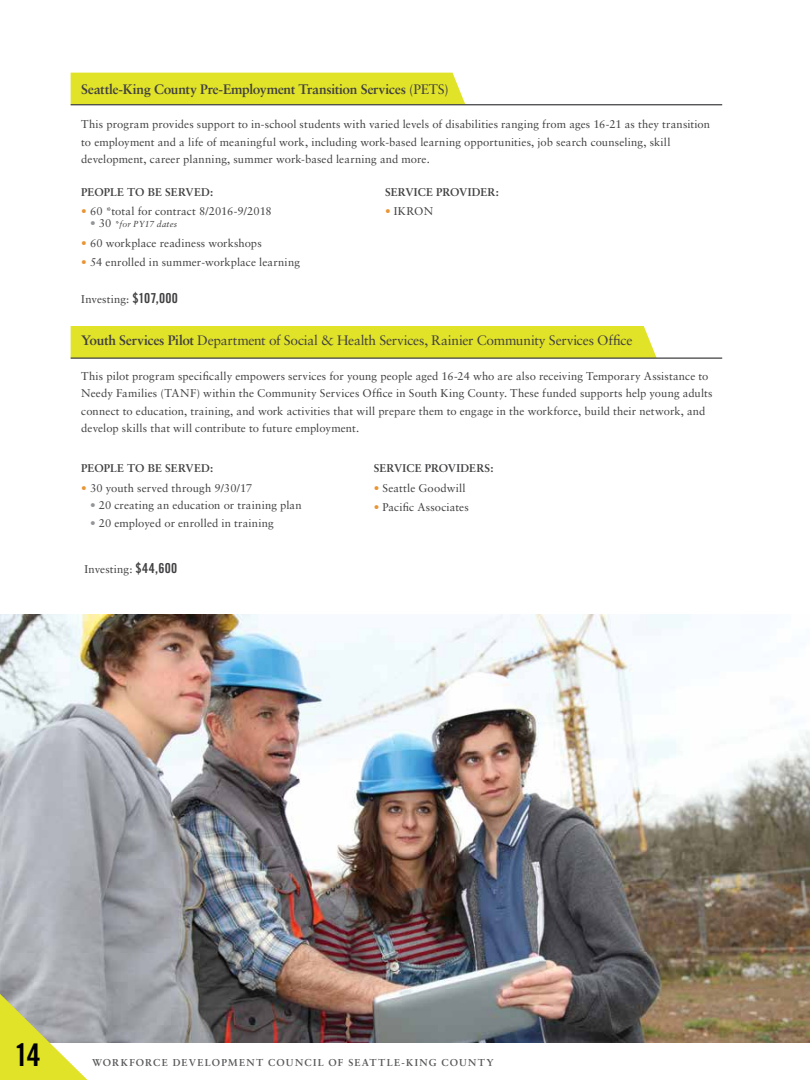
<style>
.page{position:relative;width:810px;height:1080px;background:#fff}
.page>*{position:absolute;margin:0;border:0;box-sizing:border-box;transform-origin:0 0}
.t1{font:31.25px "Trade Gothic Bold Cond Twenty";color:#000}
.t2{font:13.75px "Sabon";letter-spacing:-.015em;color:#414042}
.t3{font:700 13.75px "Sabon";letter-spacing:-.02em;color:#414042}
.t4{font:11.25px/17.5px "Sabon";letter-spacing:.01em;color:#414042}
.t5{font:700 11.25px "Sabon";letter-spacing:.005em;color:#414042}
.t6{font:700 10px "Sabon";letter-spacing:.12em;color:#58595b}
.t7{font:italic 8.75px "Sabon";letter-spacing:.025em;color:#414042}
.s1{font-weight:400}
.s2{color:#ea9535}
.s3{font-style:normal;font-size:11.25px;color:#939598}
.s4{font-style:normal;font-size:11.25px}
.s5{font-family:"Trade Gothic Bold Cond Twenty";font-size:13.75px}
.s6{font-weight:700}
.s7{color:#939598}
</style>
<div class="page">
<div style="left:71px;top:73px;width:394px;height:31px;background:#e1e328"></div>
<div style="left:71px;top:326px;width:586px;height:32px;background:#e1e328"></div>
<hr style="left:71px;top:104px;width:651px;height:1px;background:#414042">
<hr style="left:71px;top:358px;width:651px;height:1px;background:#414042">
<img style="left:0;top:615px;width:810px;height:428px">
<svg style="left:0;top:994px;width:88px;height:86px;background:#cbcd72"></svg>
<p class="t3" style="left:81px;top:80px;width:369px">Seattle-King County Pre-Employment Transition Services <span class="s1">(PETS)</span></p>
<p class="t4" style="left:81px;top:115px;width:630px">This program provides support to in-school students with varied levels of disabilities ranging from ages 16-21 as they transition to employment and a life of meaningful work, including work-based learning opportunities, job search counseling, skill development, career planning, summer work-based learning and more.</p>
<p class="t5" style="left:81px;top:185px;width:134px">PEOPLE TO BE SERVED:</p>
<p class="t4" style="left:81px;top:202px;width:192px"><span class="s2">•</span> 60 *total for contract 8/2016-9/2018</p>
<p class="t7" style="left:90px;top:219px;width:89px"><span class="s3">•</span> <span class="s4">30</span> *for PY17 dates</p>
<p class="t4" style="left:81px;top:234px;width:182px"><span class="s2">•</span> 60 workplace readiness workshops</p>
<p class="t4" style="left:81px;top:253px;width:220px"><span class="s2">•</span> 54 enrolled in summer-workplace learning</p>
<p class="t5" style="left:385px;top:185px;width:116px">SERVICE PROVIDER:</p>
<p class="t4" style="left:385px;top:202px;width:50px"><span class="s2">•</span> IKRON</p>
<p class="t4" style="left:81px;top:290px;width:98px">Investing: <span class="s5">$107,000</span></p>
<p class="t2" style="left:81px;top:332px;width:553px"><span class="s6">Youth Services Pilot</span> Department of Social &amp; Health Services, Rainier Community Services Office</p>
<p class="t4" style="left:81px;top:367px;width:633px">This pilot program specifically empowers services for young people aged 16-24 who are also receiving Temporary Assistance to Needy Families (TANF) within the Community Services Office in South King County. These funded supports help young adults connect to education, training, and work activities that will prepare them to engage in the workforce, build their network, and develop skills that will contribute to future employment.</p>
<p class="t5" style="left:81px;top:461px;width:134px">PEOPLE TO BE SERVED:</p>
<p class="t4" style="left:81px;top:479px;width:172px"><span class="s2">•</span> 30 youth served through 9/30/17</p>
<p class="t4" style="left:90px;top:496px;width:213px"><span class="s7">•</span> 20 creating an education or training plan</p>
<p class="t4" style="left:90px;top:514px;width:185px"><span class="s7">•</span> 20 employed or enrolled in training</p>
<p class="t5" style="left:374px;top:461px;width:121px">SERVICE PROVIDERS:</p>
<p class="t4" style="left:374px;top:479px;width:93px"><span class="s2">•</span> Seattle Goodwill</p>
<p class="t4" style="left:374px;top:498px;width:97px"><span class="s2">•</span> Pacific Associates</p>
<p class="t4" style="left:84px;top:560px;width:94px">Investing: <span class="s5">$44,600</span></p>
<h1 class="t1" style="left:15px;top:1036px;width:28px">14</h1>
<p class="t6" style="left:92px;top:1056px;width:403px">WORKFORCE DEVELOPMENT COUNCIL OF SEATTLE-KING COUNTY</p>
</div>
